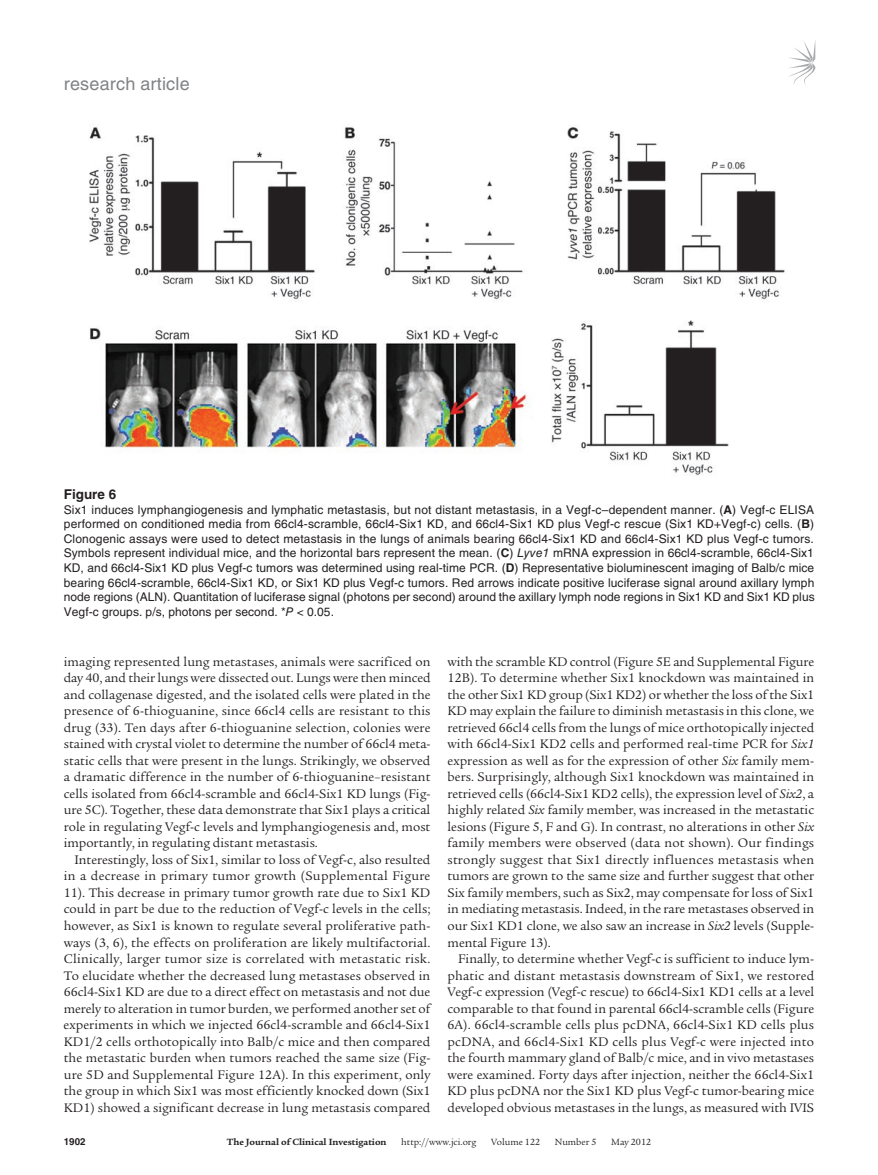
<style>
.page{position:relative;width:878px;height:1175px;background:#fff}
.page>*{position:absolute;margin:0;border:0;box-sizing:border-box;transform-origin:0 0}
.t1{font:18px "Helvetica LT Std";letter-spacing:.01em;color:#808285}
.t2{font:13.5px/16.5px "Legacy Serif Std";color:#231f20;text-align:justify}
.t3{font:700 13.5px "Helvetica LT Std";color:#231f20}
.t4{font:12px/14.7px "Helvetica LT Std";letter-spacing:.005em;color:#231f20;text-align:justify}
.t5{font:9.75px "Legacy Serif Std";color:#231f20}
.t6{font:700 9.75px "Legacy Serif Std";color:#231f20}
.t7{font:700 9.75px "Helvetica LT Std";color:#231f20}
.s1{font-weight:700}
.s2{font-style:italic}
</style>
<div class="page">
<svg style="left:789px;top:42px;width:26px;height:43px"></svg>
<img style="left:89px;top:127px;width:696px;height:348px">
<h1 class="t1" style="left:64px;top:73px;width:127px">research article</h1>
<p class="t3" style="left:64px;top:486px;width:54px">Figure 6</p>
<p class="t4" style="left:64px;top:502px;width:752px">Six1 induces lymphangiogenesis and lymphatic metastasis, but not distant metastasis, in a Vegf-c–dependent manner. (<span class="s1">A</span>) Vegf-c ELISA performed on conditioned media from 66cl4-scramble, 66cl4-Six1 KD, and 66cl4-Six1 KD plus Vegf-c rescue (Six1 KD+Vegf-c) cells. (<span class="s1">B</span>)<br>Clonogenic assays were used to detect metastasis in the lungs of animals bearing 66cl4-Six1 KD and 66cl4-Six1 KD plus Vegf-c tumors.<br>Symbols represent individual mice, and the horizontal bars represent the mean. (<span class="s1">C</span>) <span class="s2">Lyve1</span> mRNA expression in 66cl4-scramble, 66cl4-Six1<br>KD, and 66cl4-Six1 KD plus Vegf-c tumors was determined using real-time PCR. (<span class="s1">D</span>) Representative bioluminescent imaging of Balb/c mice bearing 66cl4-scramble, 66cl4-Six1 KD, or Six1 KD plus Vegf-c tumors. Red arrows indicate positive luciferase signal around axillary lymph node regions (ALN). Quantitation of luciferase signal (photons per second) around the axillary lymph node regions in Six1 KD and Six1 KD plus Vegf-c groups. p/s, photons per second. *<span class="s2">P</span> &lt; 0.05.</p>
<p class="t2" style="left:64px;top:653px;width:368px">imaging represented lung metastases, animals were sacrificed on day 40, and their lungs were dissected out. Lungs were then minced and collagenase digested, and the isolated cells were plated in the presence of 6-thioguanine, since 66cl4 cells are resistant to this drug (33). Ten days after 6-thioguanine selection, colonies were stained with crystal violet to determine the number of 66cl4 meta&shy;static cells that were present in the lungs. Strikingly, we observed a dramatic difference in the number of 6-thioguanine–resistant cells isolated from 66cl4-scramble and 66cl4-Six1 KD lungs (Fig&shy;ure 5C). Together, these data demonstrate that Six1 plays a critical role in regulating Vegf-c levels and lymphangiogenesis and, most importantly, in regulating distant metastasis.</p>
<p class="t2" style="left:64px;top:851px;width:368px;text-indent:11px">Interestingly, loss of Six1, similar to loss of Vegf-c, also resulted in a decrease in primary tumor growth (Supplemental Figure 11). This decrease in primary tumor growth rate due to Six1 KD could in part be due to the reduction of Vegf-c levels in the cells; however, as Six1 is known to regulate several proliferative path&shy;ways (3, 6), the effects on proliferation are likely multifactorial.<br>Clinically, larger tumor size is correlated with metastatic risk.<br>To elucidate whether the decreased lung metastases observed in 66cl4-Six1 KD are due to a direct effect on metastasis and not due merely to alteration in tumor burden, we performed another set of experiments in which we injected 66cl4-scramble and 66cl4-Six1<br>KD1/2 cells orthotopically into Balb/c mice and then compared the metastatic burden when tumors reached the same size (Fig&shy;ure 5D and Supplemental Figure 12A). In this experiment, only the group in which Six1 was most efficiently knocked down (Six1<br>KD1) showed a significant decrease in lung metastasis compared</p>
<p class="t2" style="left:447px;top:653px;width:368px">with the scramble KD control (Figure 5E and Supplemental Figure 12B). To determine whether Six1 knockdown was maintained in the other Six1 KD group (Six1 KD2) or whether the loss of the Six1<br>KD may explain the failure to diminish metastasis in this clone, we retrieved 66cl4 cells from the lungs of mice orthotopically injected with 66cl4-Six1 KD2 cells and performed real-time PCR for <span class="s2">Six1 </span>expression as well as for the expression of other <span class="s2">Six</span> family mem&shy;bers. Surprisingly, although Six1 knockdown was maintained in retrieved cells (66cl4-Six1 KD2 cells), the expression level of <span class="s2">Six2</span>, a highly related <span class="s2">Six</span> family member, was increased in the metastatic lesions (Figure 5, F and G). In contrast, no alterations in other <span class="s2">Six </span>family members were observed (data not shown). Our findings strongly suggest that Six1 directly influences metastasis when tumors are grown to the same size and further suggest that other Six family members, such as Six2, may compensate for loss of Six1 in mediating metastasis. Indeed, in the rare metastases observed in our Six1 KD1 clone, we also saw an increase in <span class="s2">Six2</span> levels (Supple&shy;mental Figure 13).</p>
<p class="t2" style="left:447px;top:950px;width:368px;text-indent:11px">Finally, to determine whether Vegf-c is sufficient to induce lym&shy;phatic and distant metastasis downstream of Six1, we restored Vegf-c expression (Vegf-c rescue) to 66cl4-Six1 KD1 cells at a level comparable to that found in parental 66cl4-scramble cells (Figure 6A). 66cl4-scramble cells plus pcDNA, 66cl4-Six1 KD cells plus pcDNA, and 66cl4-Six1 KD cells plus Vegf-c were injected into the fourth mammary gland of Balb/c mice, and in vivo metastases were examined. Forty days after injection, neither the 66cl4-Six1<br>KD plus pcDNA nor the Six1 KD plus Vegf-c tumor-bearing mice developed obvious metastases in the lungs, as measured with IVIS</p>
<p class="t7" style="left:64px;top:1135px;width:23px">1902</p>
<p class="t6" style="left:227px;top:1135px;width:161px">The Journal of Clinical Investigation</p>
<p class="t5" style="left:401px;top:1136px;width:77px">http://www.jci.org</p>
<p class="t5" style="left:491px;top:1136px;width:50px">Volume 122</p>
<p class="t5" style="left:555px;top:1136px;width:43px">Number 5</p>
<p class="t5" style="left:611px;top:1136px;width:41px">May 2012</p>
</div>
